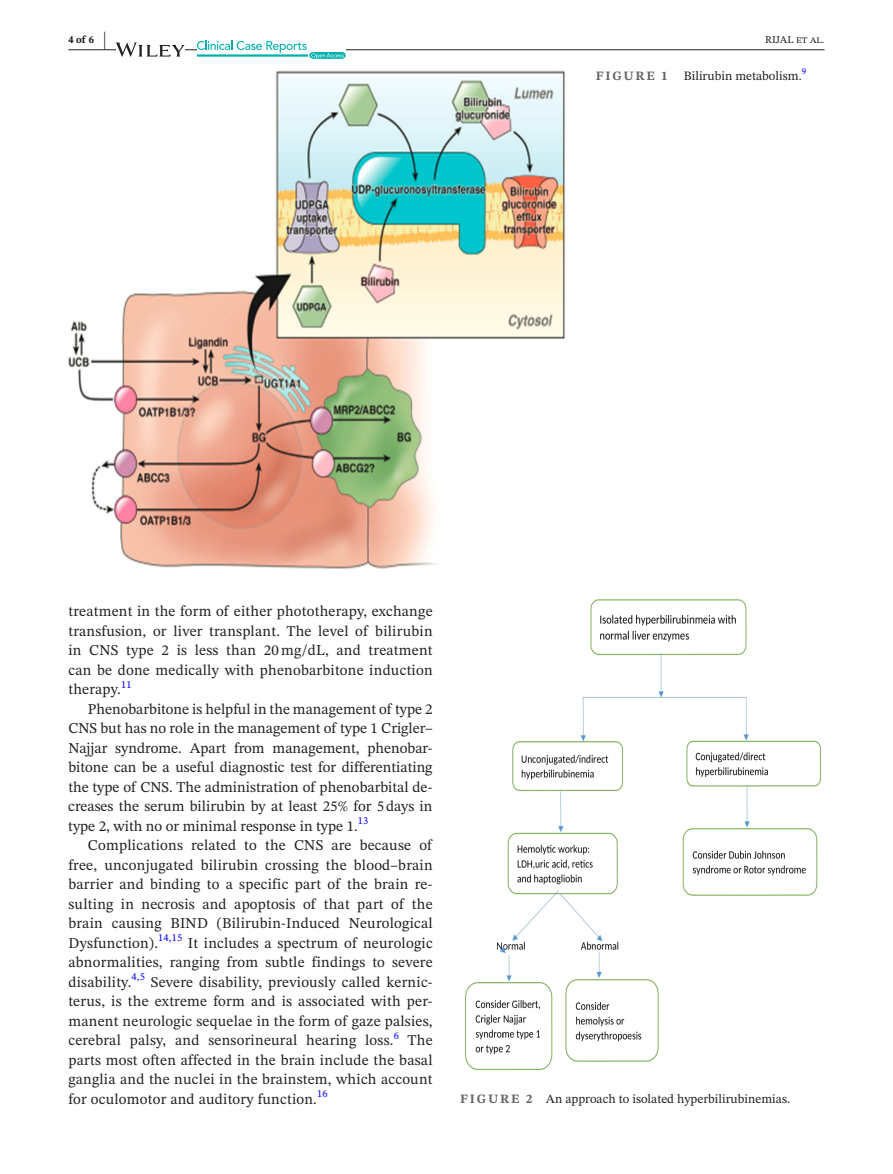
<style>
.page{position:relative;width:893px;height:1174px;background:#fff}
.page>*{position:absolute;margin:0;border:0;box-sizing:border-box;transform-origin:0 0}
.t1{font:15px/19.5px "STIX Two Text";letter-spacing:.015em;color:#231f20;text-align:justify}
.t2{font:12.75px "STIX Two Text";color:#231f20}
.t3{font:700 12.75px "STIX Two Text";letter-spacing:.14em;color:#636366}
.t4{font:10.5px "STIX Two Text";letter-spacing:.015em;color:#00f}
.t5{font:10.5px "STIX Two Text";color:#231f20}
.t6{font:700 10.5px "STIX Two Text";color:#231f20}
.t7{font:8.85px "STIX Two Text";color:#00f}
.s1{font-size:21px}
.s2{font-weight:700;color:#636366}
</style>
<div class="page">
<hr style="left:68px;top:49px;width:756px;height:1px;background:#231f20">
<svg style="left:116px;top:43px;width:69px;height:14px"></svg>
<svg style="left:197px;top:41px;width:149px;height:18px"></svg>
<img style="left:68px;top:70px;width:498px;height:499px">
<img style="left:465px;top:599px;width:356px;height:472px">
<p class="t6" style="left:68px;top:32px;width:39px">4 of 6 <span class="s1">|</span></p>
<p class="t5" style="left:765px;top:32px;width:61px">RIJAL et al.</p>
<p class="t3" style="left:596px;top:66px;width:73px">FIGURE 1</p>
<p class="t2" style="left:684px;top:66px;width:119px">Bilirubin metabolism.</p>
<p class="t7" style="left:802px;top:65px;width:6px">9</p>
<p class="t1" style="left:68px;top:601px;width:366px">treatment in the form of either phototherapy, exchange transfusion, or liver transplant. The level of bilirubin in CNS type 2 is less than 20 mg/dL, and treatment can be done medically with phenobarbitone induction therapy.</p>
<p class="t4" style="left:121px;top:676px;width:12px">11</p>
<p class="t1" style="left:68px;top:699px;width:366px;text-indent:20px">Phenobarbitone is helpful in the management of type 2<br>CNS but has no role in the management of type 1 Crigler– Najjar syndrome. Apart from management, phenobar&shy;bitone can be a useful diagnostic test for differentiating the type of CNS. The administration of phenobarbital de&shy;creases the serum bilirubin by at least 25% for 5days in type 2, with no or minimal response in type 1.</p>
<p class="t4" style="left:358px;top:813px;width:12px">13</p>
<p class="t1" style="left:68px;top:835px;width:366px;text-indent:20px">Complications related to the CNS are because of free, unconjugated bilirubin crossing the blood–brain barrier and binding to a specific part of the brain re&shy;sulting in necrosis and apoptosis of that part of the brain causing BIND (Bilirubin-Induced Neurological Dysfunction).</p>
<p class="t4" style="left:158px;top:930px;width:26px">14,15</p>
<p class="t1" style="left:68px;top:933px;width:366px;text-indent:119px">It includes a spectrum of neurologic abnormalities, ranging from subtle findings to severe disability.</p>
<p class="t4" style="left:132px;top:969px;width:15px">4,5</p>
<p class="t1" style="left:68px;top:972px;width:366px;text-indent:82px">Severe disability, previously called kernic&shy;terus, is the extreme form and is associated with per&shy;manent neurologic sequelae in the form of gaze palsies, cerebral palsy, and sensorineural hearing loss.</p>
<p class="t4" style="left:394px;top:1027px;width:7px">6</p>
<p class="t1" style="left:68px;top:1030px;width:366px;text-indent:339px">The parts most often affected in the brain include the basal ganglia and the nuclei in the brainstem, which account for oculomotor and auditory function.</p>
<p class="t4" style="left:317px;top:1086px;width:12px">16</p>
<p class="t2" style="left:460px;top:1090px;width:331px"><span class="s2">FIGURE 2</span> An approach to isolated hyperbilirubinemias.</p>
</div>
